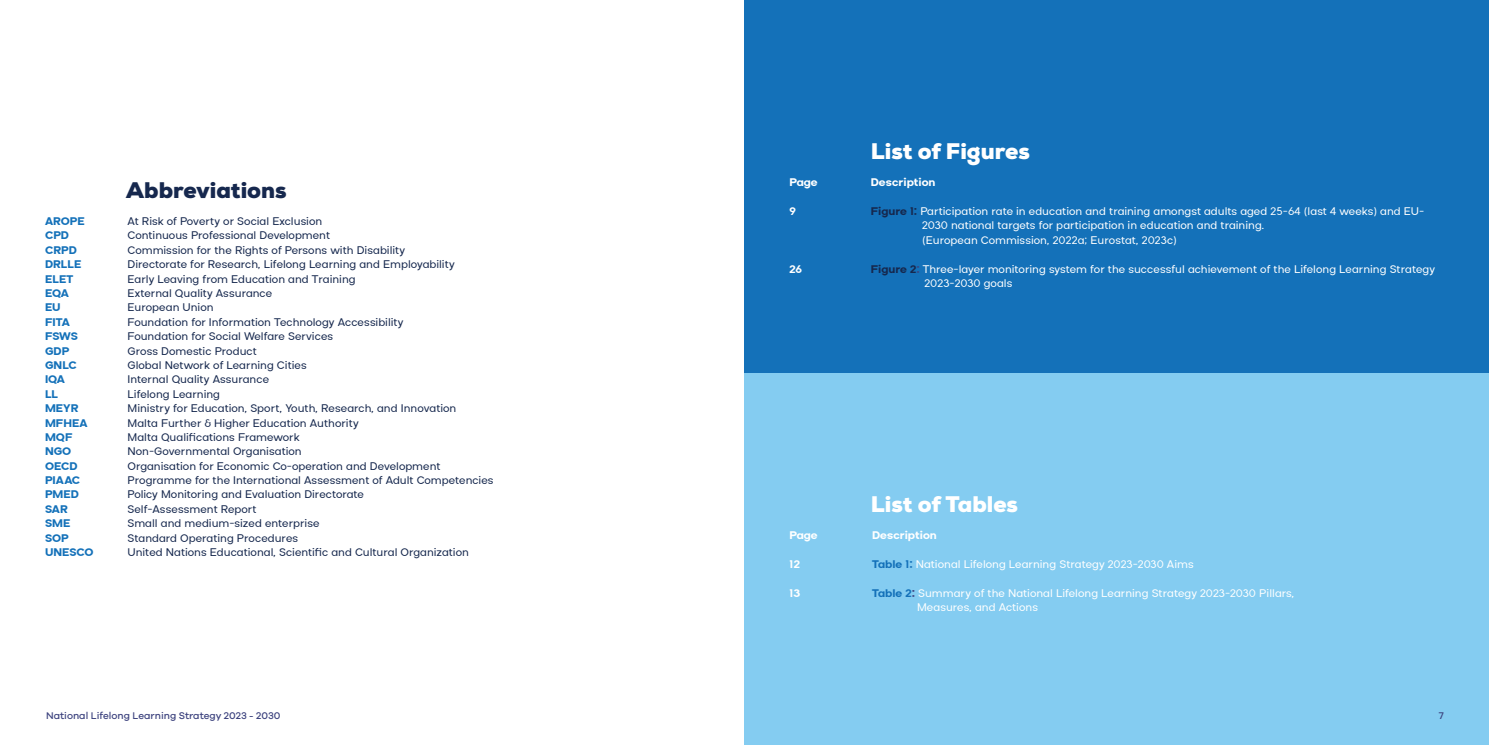
<style>
.page{position:relative;width:1489px;height:745px;background:#fff}
.page>*{position:absolute;margin:0;border:0;box-sizing:border-box;transform-origin:0 0}
.t1{font:900 22.5px "Nexa";color:#fff}
.t2{font:900 22.5px "Nexa";color:#16284e}
.t3{font:12.5px "Aceh";color:#16284e}
.t4{font:12.5px/14.4px "Aceh";color:#fff}
.t5{font:700 12.5px "Aceh";color:#1471b9}
.t6{font:700 12.5px "Aceh";color:#fff}
.t7{font:500 10px "Galano Grotesque";color:#3c427e}
.s1{font-weight:700;color:#16284e}
.s2{font-weight:700;color:#3c427e}
.s3{font-weight:700;color:#1471b9}
</style>
<div class="page">
<div style="left:744px;top:372px;width:744px;height:372px;background:#84ccf1"></div>
<div style="left:744px;top:0;width:744px;height:372px;background:#1471b9"></div>
<h1 class="t2" style="left:126px;top:176px;width:162px">Abbreviations</h1>
<p class="t5" style="left:45px;top:214px;width:41px">AROPE</p>
<p class="t3" style="left:128px;top:214px;width:196px">At Risk of Poverty or Social Exclusion</p>
<p class="t5" style="left:45px;top:228px;width:26px">CPD</p>
<p class="t3" style="left:128px;top:229px;width:204px">Continuous Professional Development</p>
<p class="t5" style="left:45px;top:243px;width:33px">CRPD</p>
<p class="t3" style="left:128px;top:243px;width:279px">Commission for the Rights of Persons with Disability</p>
<p class="t5" style="left:45px;top:257px;width:38px">DRLLE</p>
<p class="t3" style="left:128px;top:258px;width:328px">Directorate for Research, Lifelong Learning and Employability</p>
<p class="t5" style="left:45px;top:272px;width:30px">ELET</p>
<p class="t3" style="left:128px;top:272px;width:229px">Early Leaving from Education and Training</p>
<p class="t5" style="left:45px;top:286px;width:25px">EQA</p>
<p class="t3" style="left:128px;top:286px;width:146px">External Quality Assurance</p>
<p class="t5" style="left:45px;top:300px;width:17px">EU</p>
<p class="t3" style="left:128px;top:301px;width:87px">European Union</p>
<p class="t5" style="left:45px;top:315px;width:26px">FITA</p>
<p class="t3" style="left:128px;top:315px;width:277px">Foundation for Information Technology Accessibility</p>
<p class="t5" style="left:45px;top:329px;width:35px">FSWS</p>
<p class="t3" style="left:128px;top:329px;width:207px">Foundation for Social Welfare Services</p>
<p class="t5" style="left:45px;top:343px;width:26px">GDP</p>
<p class="t3" style="left:128px;top:344px;width:131px">Gross Domestic Product</p>
<p class="t5" style="left:45px;top:358px;width:33px">GNLC</p>
<p class="t3" style="left:128px;top:358px;width:180px">Global Network of Learning Cities</p>
<p class="t5" style="left:45px;top:372px;width:22px">IQA</p>
<p class="t3" style="left:128px;top:373px;width:143px">Internal Quality Assurance</p>
<p class="t5" style="left:45px;top:387px;width:15px">LL</p>
<p class="t3" style="left:128px;top:387px;width:94px">Lifelong Learning</p>
<p class="t5" style="left:45px;top:401px;width:35px">MEYR</p>
<p class="t3" style="left:128px;top:401px;width:330px">Ministry for Education, Sport, Youth, Research, and Innovation</p>
<p class="t5" style="left:45px;top:415px;width:44px">MFHEA</p>
<p class="t3" style="left:128px;top:416px;width:232px">Malta Further &amp; Higher Education Authority</p>
<p class="t5" style="left:45px;top:430px;width:29px">MQF</p>
<p class="t3" style="left:128px;top:430px;width:174px">Malta Qualifications Framework</p>
<p class="t5" style="left:45px;top:444px;width:28px">NGO</p>
<p class="t3" style="left:128px;top:444px;width:176px">Non-Governmental Organisation</p>
<p class="t5" style="left:45px;top:458px;width:34px">OECD</p>
<p class="t3" style="left:128px;top:459px;width:314px">Organisation for Economic Co-operation and Development</p>
<p class="t5" style="left:45px;top:473px;width:37px">PIAAC</p>
<p class="t3" style="left:128px;top:473px;width:367px">Programme for the International Assessment of Adult Competencies</p>
<p class="t5" style="left:45px;top:487px;width:36px">PMED</p>
<p class="t3" style="left:128px;top:488px;width:238px">Policy Monitoring and Evaluation Directorate</p>
<p class="t5" style="left:45px;top:502px;width:24px">SAR</p>
<p class="t3" style="left:128px;top:502px;width:131px">Self-Assessment Report</p>
<p class="t5" style="left:45px;top:516px;width:27px">SME</p>
<p class="t3" style="left:128px;top:516px;width:193px">Small and medium-sized enterprise</p>
<p class="t5" style="left:45px;top:530px;width:25px">SOP</p>
<p class="t3" style="left:128px;top:531px;width:172px">Standard Operating Procedures</p>
<p class="t5" style="left:45px;top:545px;width:50px">UNESCO</p>
<p class="t3" style="left:128px;top:545px;width:343px">United Nations Educational, Scientific and Cultural Organization</p>
<h1 class="t1" style="left:870px;top:137px;width:161px">List of Figures</h1>
<p class="t6" style="left:789px;top:175px;width:30px">Page</p>
<p class="t6" style="left:870px;top:175px;width:66px">Description</p>
<p class="t6" style="left:789px;top:204px;width:8px">9</p>
<p class="t4" style="left:922px;top:204px;width:504px;text-indent:-51px"><span class="s1">Figure 1:</span> Participation rate in education and training amongst adults aged 25-64 (last 4 weeks) and EU-<br>2030 national targets for participation in education and training.<br>(European Commission, 2022a; Eurostat, 2023c)</p>
<p class="t6" style="left:789px;top:262px;width:14px">26</p>
<p class="t4" style="left:924px;top:262px;width:512px;text-indent:-54px"><span class="s1">Figure 2</span><span class="s2">:</span> Three-layer monitoring system for the successful achievement of the Lifelong Learning Strategy<br>2023-2030 goals</p>
<h1 class="t1" style="left:870px;top:489px;width:149px">List of Tables</h1>
<p class="t6" style="left:789px;top:528px;width:30px">Page</p>
<p class="t6" style="left:872px;top:528px;width:66px">Description</p>
<p class="t6" style="left:789px;top:557px;width:12px">12</p>
<p class="t4" style="left:872px;top:557px;width:323px"><span class="s3">Table 1:</span> National Lifelong Learning Strategy 2023-2030 Aims</p>
<p class="t6" style="left:789px;top:585px;width:13px">13</p>
<p class="t4" style="left:917px;top:585px;width:379px;text-indent:-45px"><span class="s3">Table 2</span><span class="s2">:</span> Summary of the National Lifelong Learning Strategy 2023-2030 Pillars,<br>Measures, and Actions</p>
<p class="t7" style="left:46px;top:709px;width:236px">National Lifelong Learning Strategy 2023 - 2030</p>
<p class="t7" style="left:1438px;top:709px;width:6px">7</p>
</div>
